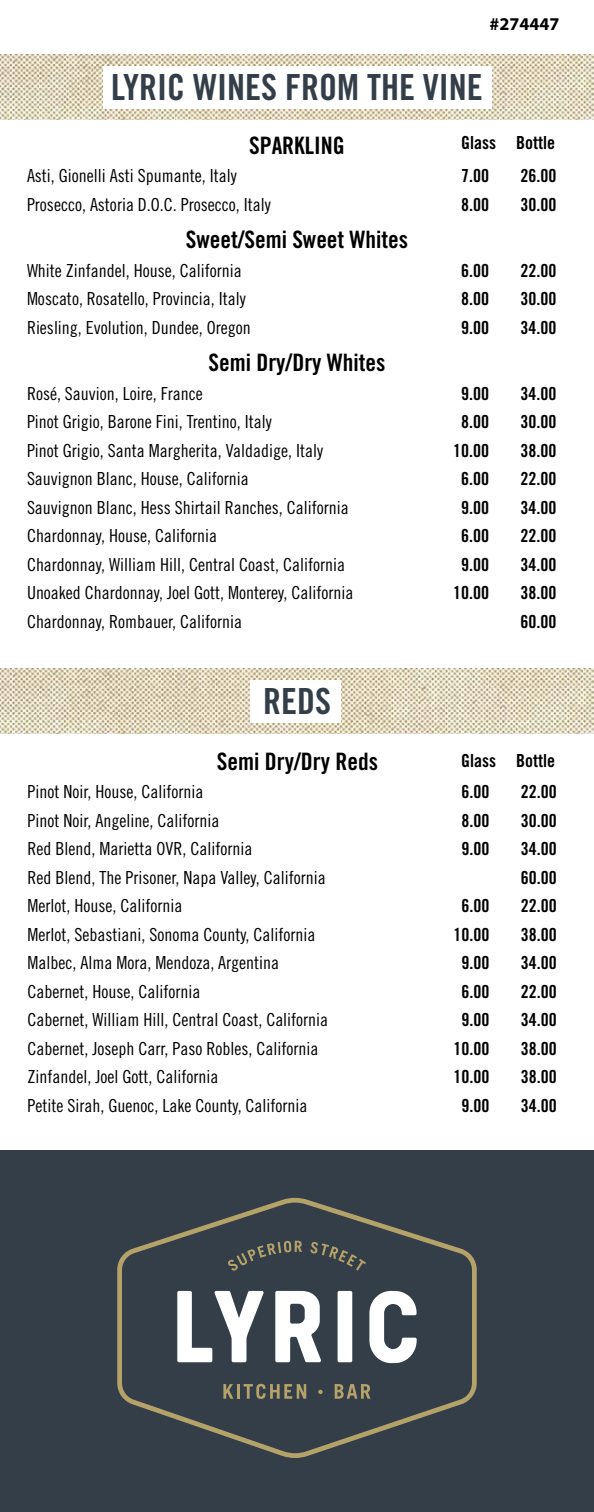
<style>
.page{position:relative;width:594px;height:1512px;background:#fff}
.page>*{position:absolute;margin:0;border:0;box-sizing:border-box;transform-origin:0 0}
.t1{font:36px "Trade Gothic LT Std Bd Cn 20";color:#333e48}
.t2{font:24px "Trade Gothic Bold Cond Twenty";color:#000}
.t3{font:18px "Trade Gothic LT Std Cn 18";color:#000}
.t4{font:18px "Trade Gothic Bold Cond Twenty";color:#000}
.t5{font:700 18px "Myriad Pro";color:#000}
</style>
<div class="page">
<div style="left:0;top:1150px;width:594px;height:362px;background:#333e48"></div>
<svg style="left:117px;top:1198px;width:360px;height:260px"></svg>
<svg style="left:223px;top:1384px;width:10px;height:15px"></svg>
<hr style="left:237px;top:1384px;width:3px;height:15px;background:#b4a269">
<svg style="left:244px;top:1384px;width:62px;height:15px"></svg>
<svg style="left:318px;top:1390px;width:5px;height:4px"></svg>
<svg style="left:335px;top:1384px;width:36px;height:15px"></svg>
<svg style="left:228px;top:1241px;width:74px;height:30px"></svg>
<svg style="left:310px;top:1242px;width:56px;height:29px"></svg>
<svg style="left:275px;top:1291px;width:46px;height:71px"></svg>
<svg style="left:177px;top:1291px;width:87px;height:71px"></svg>
<div style="left:338px;top:1291px;width:14px;height:71px;background:#fff;border-radius:2px"></div>
<svg style="left:369px;top:1291px;width:48px;height:72px"></svg>
<img style="left:0;top:55px;width:594px;height:65px">
<div style="left:103px;top:66px;width:388px;height:43px;background:#fff"></div>
<img style="left:0;top:669px;width:594px;height:64px">
<div style="left:251px;top:680px;width:90px;height:42px;background:#fff"></div>
<p class="t5" style="left:490px;top:12px;width:71px">#274447</p>
<p class="t1" style="left:111px;top:66px;width:373px">LYRIC WINES FROM THE VINE</p>
<p class="t2" style="left:249px;top:131px;width:97px">SPARKLING</p>
<p class="t3" style="left:27px;top:165px;width:211px">Asti, Gionelli Asti Spumante, Italy</p>
<p class="t4" style="left:461px;top:165px;width:29px">7.00</p>
<p class="t4" style="left:521px;top:165px;width:37px">26.00</p>
<p class="t3" style="left:27px;top:194px;width:245px">Prosecco, Astoria D.O.C. Prosecco, Italy</p>
<p class="t4" style="left:461px;top:194px;width:29px">8.00</p>
<p class="t4" style="left:521px;top:194px;width:37px">30.00</p>
<p class="t2" style="left:186px;top:225px;width:224px">Sweet/Semi Sweet Whites</p>
<p class="t3" style="left:27px;top:260px;width:216px">White Zinfandel, House, California</p>
<p class="t4" style="left:461px;top:260px;width:29px">6.00</p>
<p class="t4" style="left:521px;top:260px;width:37px">22.00</p>
<p class="t3" style="left:27px;top:288px;width:220px">Moscato, Rosatello, Provincia, Italy</p>
<p class="t4" style="left:461px;top:288px;width:29px">8.00</p>
<p class="t4" style="left:521px;top:288px;width:37px">30.00</p>
<p class="t3" style="left:27px;top:317px;width:225px">Riesling, Evolution, Dundee, Oregon</p>
<p class="t4" style="left:461px;top:317px;width:29px">9.00</p>
<p class="t4" style="left:521px;top:317px;width:37px">34.00</p>
<p class="t2" style="left:208px;top:348px;width:179px">Semi Dry/Dry Whites</p>
<p class="t3" style="left:27px;top:383px;width:177px">Rosé, Sauvion, Loire, France</p>
<p class="t4" style="left:461px;top:383px;width:29px">9.00</p>
<p class="t4" style="left:521px;top:383px;width:37px">34.00</p>
<p class="t3" style="left:27px;top:411px;width:246px">Pinot Grigio, Barone Fini, Trentino, Italy</p>
<p class="t4" style="left:461px;top:411px;width:29px">8.00</p>
<p class="t4" style="left:521px;top:411px;width:37px">30.00</p>
<p class="t3" style="left:27px;top:440px;width:298px">Pinot Grigio, Santa Margherita, Valdadige, Italy</p>
<p class="t4" style="left:453px;top:440px;width:37px">10.00</p>
<p class="t4" style="left:521px;top:440px;width:37px">38.00</p>
<p class="t3" style="left:27px;top:468px;width:223px">Sauvignon Blanc, House, California</p>
<p class="t4" style="left:461px;top:468px;width:29px">6.00</p>
<p class="t4" style="left:521px;top:468px;width:37px">22.00</p>
<p class="t3" style="left:27px;top:497px;width:323px">Sauvignon Blanc, Hess Shirtail Ranches, California</p>
<p class="t4" style="left:461px;top:497px;width:29px">9.00</p>
<p class="t4" style="left:521px;top:497px;width:37px">34.00</p>
<p class="t3" style="left:27px;top:525px;width:192px">Chardonnay, House, California</p>
<p class="t4" style="left:461px;top:525px;width:29px">6.00</p>
<p class="t4" style="left:521px;top:525px;width:37px">22.00</p>
<p class="t3" style="left:27px;top:554px;width:320px">Chardonnay, William Hill, Central Coast, California</p>
<p class="t4" style="left:461px;top:553px;width:29px">9.00</p>
<p class="t4" style="left:521px;top:553px;width:37px">34.00</p>
<p class="t3" style="left:27px;top:582px;width:328px">Unoaked Chardonnay, Joel Gott, Monterey, California</p>
<p class="t4" style="left:453px;top:582px;width:37px">10.00</p>
<p class="t4" style="left:521px;top:582px;width:37px">38.00</p>
<p class="t3" style="left:27px;top:611px;width:217px">Chardonnay, Rombauer, California</p>
<p class="t4" style="left:521px;top:610px;width:37px">60.00</p>
<p class="t4" style="left:461px;top:132px;width:95px">Glass Bottle</p>
<p class="t1" style="left:263px;top:679px;width:69px">REDS</p>
<p class="t2" style="left:217px;top:747px;width:163px">Semi Dry/Dry Reds</p>
<p class="t4" style="left:461px;top:749px;width:95px">Glass Bottle</p>
<p class="t3" style="left:27px;top:781px;width:177px">Pinot Noir, House, California</p>
<p class="t4" style="left:461px;top:781px;width:29px">6.00</p>
<p class="t4" style="left:521px;top:781px;width:37px">22.00</p>
<p class="t3" style="left:27px;top:810px;width:193px">Pinot Noir, Angeline, California</p>
<p class="t4" style="left:461px;top:809px;width:29px">8.00</p>
<p class="t4" style="left:521px;top:809px;width:37px">30.00</p>
<p class="t3" style="left:27px;top:838px;width:226px">Red Blend, Marietta OVR, California</p>
<p class="t4" style="left:461px;top:838px;width:29px">9.00</p>
<p class="t4" style="left:521px;top:838px;width:37px">34.00</p>
<p class="t3" style="left:27px;top:867px;width:300px">Red Blend, The Prisoner, Napa Valley, California</p>
<p class="t4" style="left:521px;top:866px;width:37px">60.00</p>
<p class="t3" style="left:27px;top:895px;width:156px">Merlot, House, California</p>
<p class="t4" style="left:461px;top:895px;width:29px">6.00</p>
<p class="t4" style="left:521px;top:895px;width:37px">22.00</p>
<p class="t3" style="left:27px;top:924px;width:290px">Merlot, Sebastiani, Sonoma County, California</p>
<p class="t4" style="left:453px;top:923px;width:37px">10.00</p>
<p class="t4" style="left:521px;top:923px;width:37px">38.00</p>
<p class="t3" style="left:27px;top:952px;width:253px">Malbec, Alma Mora, Mendoza, Argentina</p>
<p class="t4" style="left:461px;top:952px;width:29px">9.00</p>
<p class="t4" style="left:521px;top:952px;width:37px">34.00</p>
<p class="t3" style="left:27px;top:981px;width:174px">Cabernet, House, California</p>
<p class="t4" style="left:461px;top:980px;width:29px">6.00</p>
<p class="t4" style="left:521px;top:980px;width:37px">22.00</p>
<p class="t3" style="left:27px;top:1009px;width:302px">Cabernet, William Hill, Central Coast, California</p>
<p class="t4" style="left:461px;top:1009px;width:29px">9.00</p>
<p class="t4" style="left:521px;top:1009px;width:37px">34.00</p>
<p class="t3" style="left:27px;top:1038px;width:292px">Cabernet, Joseph Carr, Paso Robles, California</p>
<p class="t4" style="left:453px;top:1037px;width:37px">10.00</p>
<p class="t4" style="left:521px;top:1037px;width:37px">38.00</p>
<p class="t3" style="left:27px;top:1066px;width:192px">Zinfandel, Joel Gott, California</p>
<p class="t4" style="left:453px;top:1066px;width:37px">10.00</p>
<p class="t4" style="left:521px;top:1066px;width:37px">38.00</p>
<p class="t3" style="left:27px;top:1095px;width:282px">Petite Sirah, Guenoc, Lake County, California</p>
<p class="t4" style="left:461px;top:1094px;width:29px">9.00</p>
<p class="t4" style="left:521px;top:1094px;width:37px">34.00</p>
</div>
